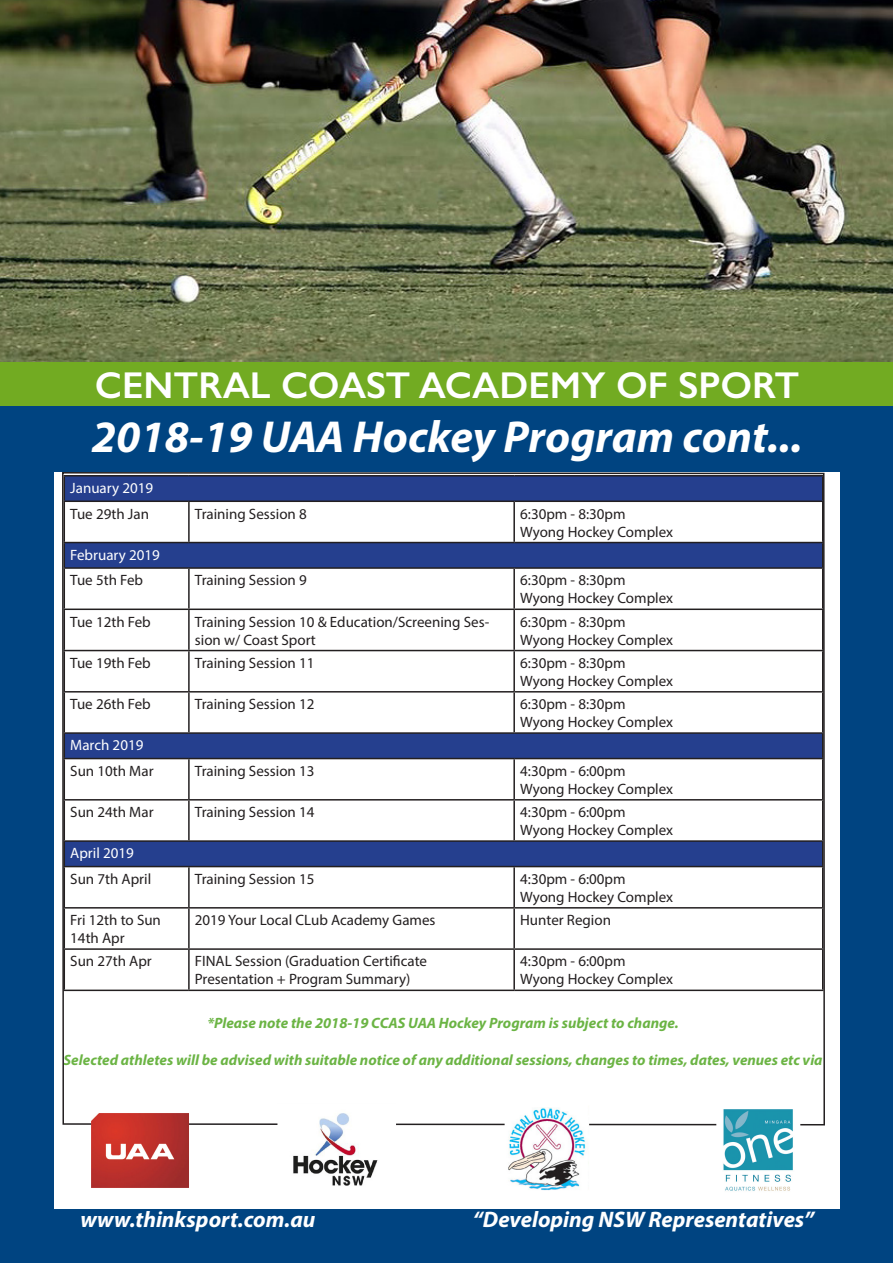
<style>
.page{position:relative;width:893px;height:1263px;background:#fff}
.page>*{position:absolute;margin:0;border:0;box-sizing:border-box;transform-origin:0 0}
.t1{font:italic 700 45px "Myriad Pro";color:#fff}
.t2{font:600 37.5px "Gill Sans";color:#fff}
.t3{font:italic 700 22.5px "Myriad Pro";color:#fff}
.t4{font:15px/18px "Myriad Pro";color:#231f20}
.t5{font:italic 700 15px "Myriad Pro";color:#6bb444}
.t6{font:15px "Myriad Pro";color:#fff}
</style>
<div class="page">
<div style="left:0;top:373px;width:893px;height:890px;background:#004481"></div>
<div style="left:54px;top:472px;width:786px;height:736px;background:#fff"></div>
<div style="left:0;top:361px;width:893px;height:45px;background:#72ab22"></div>
<svg style="left:62px;top:472px;width:763px;height:631px"></svg>
<img style="left:62px;top:1103px;width:763px;height:88px">
<img style="left:0;top:0;width:893px;height:361px">
<p class="t2" style="left:95px;top:362px;width:706px">CENTRAL COAST ACADEMY OF SPORT</p>
<p class="t1" style="left:92px;top:407px;width:712px">2018-19 UAA Hockey Program cont...</p>
<p class="t6" style="left:70px;top:479px;width:84px">January 2019</p>
<p class="t4" style="left:70px;top:504px;width:80px">Tue 29th Jan</p>
<p class="t4" style="left:195px;top:504px;width:113px">Training Session 8</p>
<p class="t4" style="left:520px;top:504px;width:107px">6:30pm - 8:30pm</p>
<p class="t4" style="left:520px;top:522px;width:154px">Wyong Hockey Complex</p>
<p class="t6" style="left:70px;top:545px;width:91px">February 2019</p>
<p class="t4" style="left:70px;top:571px;width:74px">Tue 5th Feb</p>
<p class="t4" style="left:195px;top:571px;width:113px">Training Session 9</p>
<p class="t4" style="left:520px;top:571px;width:107px">6:30pm - 8:30pm</p>
<p class="t4" style="left:520px;top:589px;width:154px">Wyong Hockey Complex</p>
<p class="t4" style="left:70px;top:612px;width:82px">Tue 12th Feb</p>
<p class="t4" style="left:195px;top:612px;width:296px">Training Session 10 &amp; Education/Screening Ses&shy;sion w/ Coast Sport</p>
<p class="t4" style="left:520px;top:612px;width:107px">6:30pm - 8:30pm</p>
<p class="t4" style="left:520px;top:630px;width:154px">Wyong Hockey Complex</p>
<p class="t4" style="left:70px;top:653px;width:82px">Tue 19th Feb</p>
<p class="t4" style="left:195px;top:653px;width:121px">Training Session 11</p>
<p class="t4" style="left:520px;top:653px;width:107px">6:30pm - 8:30pm</p>
<p class="t4" style="left:520px;top:671px;width:154px">Wyong Hockey Complex</p>
<p class="t4" style="left:70px;top:695px;width:82px">Tue 26th Feb</p>
<p class="t4" style="left:195px;top:695px;width:121px">Training Session 12</p>
<p class="t4" style="left:520px;top:695px;width:107px">6:30pm - 8:30pm</p>
<p class="t4" style="left:520px;top:713px;width:154px">Wyong Hockey Complex</p>
<p class="t6" style="left:70px;top:736px;width:75px">March 2019</p>
<p class="t4" style="left:70px;top:761px;width:85px">Sun 10th Mar</p>
<p class="t4" style="left:195px;top:761px;width:121px">Training Session 13</p>
<p class="t4" style="left:520px;top:761px;width:107px">4:30pm - 6:00pm</p>
<p class="t4" style="left:520px;top:779px;width:154px">Wyong Hockey Complex</p>
<p class="t4" style="left:70px;top:803px;width:85px">Sun 24th Mar</p>
<p class="t4" style="left:195px;top:803px;width:121px">Training Session 14</p>
<p class="t4" style="left:520px;top:803px;width:107px">4:30pm - 6:00pm</p>
<p class="t4" style="left:520px;top:821px;width:154px">Wyong Hockey Complex</p>
<p class="t6" style="left:70px;top:844px;width:65px">April 2019</p>
<p class="t4" style="left:70px;top:869px;width:83px">Sun 7th April</p>
<p class="t4" style="left:195px;top:869px;width:121px">Training Session 15</p>
<p class="t4" style="left:520px;top:869px;width:107px">4:30pm - 6:00pm</p>
<p class="t4" style="left:520px;top:887px;width:154px">Wyong Hockey Complex</p>
<p class="t4" style="left:70px;top:911px;width:92px">Fri 12th to Sun<br>14th Apr</p>
<p class="t4" style="left:195px;top:911px;width:242px">2019 Your Local CLub Academy Games</p>
<p class="t4" style="left:520px;top:911px;width:92px">Hunter Region</p>
<p class="t4" style="left:70px;top:952px;width:83px">Sun 27th Apr</p>
<p class="t4" style="left:195px;top:952px;width:234px">FINAL Session (Graduation Certificate</p>
<p class="t4" style="left:195px;top:970px;width:217px">Presentation + Program Summary)</p>
<p class="t4" style="left:520px;top:952px;width:107px">4:30pm - 6:00pm</p>
<p class="t4" style="left:520px;top:970px;width:154px">Wyong Hockey Complex</p>
<p class="t5" style="left:207px;top:1013px;width:473px">*Please note the 2018-19 CCAS UAA Hockey Program is subject to change.</p>
<p class="t5" style="left:64px;top:1050px;width:761px">Selected athletes will be advised with suitable notice of any additional sessions, changes to times, dates, venues etc via</p>
<p class="t3" style="left:80px;top:1205px;width:237px">www.thinksport.com.au</p>
<p class="t3" style="left:473px;top:1205px;width:343px">“Developing NSW Representatives”</p>
</div>
